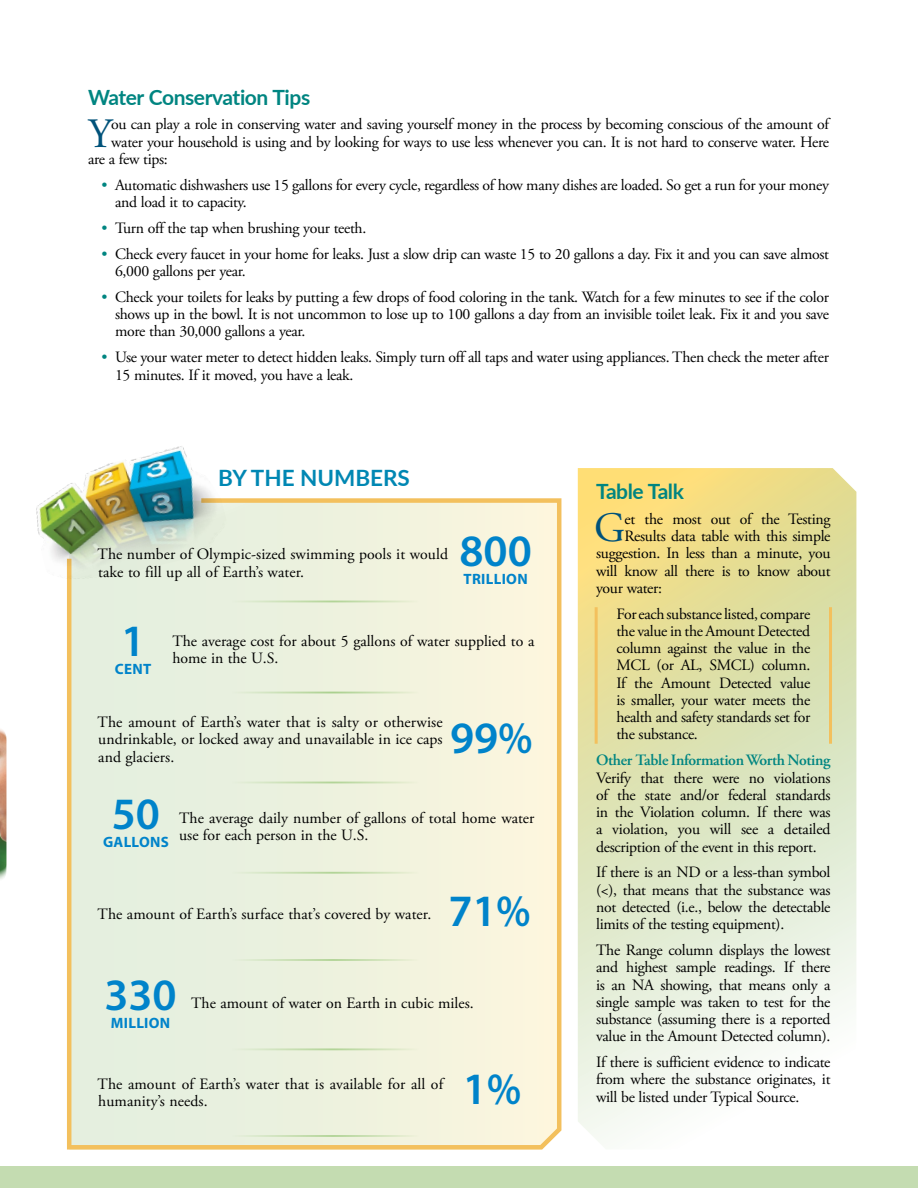
<style>
.page{position:relative;width:918px;height:1188px;background:#fff}
.page>*{position:absolute;margin:0;border:0;box-sizing:border-box;transform-origin:0 0}
.t1{font:600 45px "Myriad Pro";color:#0083ca}
.Initial_Cap{font:41.7px "Adobe Garamond Pro";color:#00527a}
.t2{font:700 22.5px "Lato";color:#0087b3}
.Article_Headline-19{font:700 21px "Lato";letter-spacing:-.02em;color:#008581}
.table_talk{font:15.75px/17.2px "Adobe Garamond Pro";letter-spacing:-.02em;color:#000}
.First_Paragraph{font:15.75px/17.2px "Adobe Garamond Pro";letter-spacing:-.02em;color:#000;text-align:justify}
.First_Paragraph_Text{font:15.75px/17.2px "Adobe Garamond Pro";letter-spacing:.005em;color:#000}
.Initial_Cap-2{font:15.75px "Adobe Garamond Pro";letter-spacing:-.02em;color:#000}
.First_Paragraph-2{font:600 15.75px "Adobe Garamond Pro";letter-spacing:-.025em;color:#008581}
.t3{font:700 15px "Myriad Pro";letter-spacing:.02em;color:#0083ca}
.s1{color:#008581}
</style>
<div class="page">
<div style="left:0;top:1166px;width:918px;height:22px;background:#c4dcb1"></div>
<img style="left:0;top:729px;width:6px;height:150px">
<svg style="left:578px;top:468px;width:278px;height:673px;background:#e7e8bf"></svg>
<hr style="left:595px;top:607px;width:3px;height:137px;background:#f3c05d">
<hr style="left:829px;top:607px;width:3px;height:137px;background:#f3c05d">
<svg style="left:67px;top:498px;width:495px;height:652px;background:#eef0da"></svg>
<img style="left:36px;top:446px;width:194px;height:145px">
<hr style="left:230px;top:601px;width:188px;height:1px;background:#b2d497">
<hr style="left:230px;top:692px;width:188px;height:1px;background:#aad08e">
<hr style="left:230px;top:782px;width:188px;height:1px;background:#b2d497">
<hr style="left:230px;top:872px;width:188px;height:2px;background:#b2d497">
<hr style="left:230px;top:959px;width:188px;height:2px;background:#b2d497">
<hr style="left:230px;top:1048px;width:188px;height:2px;background:#b2d497">
<hr style="left:230px;top:1135px;width:188px;height:2px;background:#b2d497">
<p class="Article_Headline-19" style="left:88px;top:82px;width:224px">Water Conservation Tips</p>
<p class="Initial_Cap" style="left:88px;top:108px;width:25px">Y</p>
<p class="Initial_Cap-2" style="left:111px;top:115px;width:719px">ou can play a role in conserving water and saving yourself money in the process by becoming conscious of the amount of</p>
<p class="Initial_Cap-2" style="left:111px;top:132px;width:719px">water your household is using and by looking for ways to use less whenever you can. It is not hard to conserve water. Here</p>
<p class="Initial_Cap-2" style="left:88px;top:149px;width:81px">are a few tips:</p>
<p class="table_talk" style="left:115px;top:177px;width:715px;text-indent:-14px"><span class="s1">•</span> Automatic dishwashers use 15 gallons for every cycle, regardless of how many dishes are loaded. So get a run for your money and load it to capacity.</p>
<p class="table_talk" style="left:102px;top:220px;width:266px"><span class="s1">•</span> Turn off the tap when brushing your teeth.</p>
<p class="table_talk" style="left:115px;top:246px;width:715px;text-indent:-14px"><span class="s1">•</span> Check every faucet in your home for leaks. Just a slow drip can waste 15 to 20 gallons a day. Fix it and you can save almost<br>6,000 gallons per year.</p>
<p class="table_talk" style="left:115px;top:289px;width:716px;text-align:justify;text-indent:-14px"><span class="s1">•</span> Check your toilets for leaks by putting a few drops of food coloring in the tank. Watch for a few minutes to see if the color shows up in the bowl. It is not uncommon to lose up to 100 gallons a day from an invisible toilet leak. Fix it and you save more than 30,000 gallons a year.</p>
<p class="table_talk" style="left:115px;top:349px;width:715px;text-indent:-14px"><span class="s1">•</span> Use your water meter to detect hidden leaks. Simply turn off all taps and water using appliances. Then check the meter after<br>15 minutes. If it moved, you have a leak.</p>
<p class="t2" style="left:218px;top:461px;width:193px">BY THE NUMBERS</p>
<p class="First_Paragraph_Text" style="left:98px;top:546px;width:352px">The number of Olympic-sized swimming pools it would take to fill up all of Earth’s water.</p>
<p class="t1" style="left:459px;top:523px;width:74px">800</p>
<p class="t3" style="left:464px;top:570px;width:66px">TRILLION</p>
<p class="t1" style="left:121px;top:612px;width:26px">1</p>
<p class="t3" style="left:115px;top:659px;width:38px">CENT</p>
<p class="First_Paragraph_Text" style="left:172px;top:633px;width:364px">The average cost for about 5 gallons of water supplied to a</p>
<p class="First_Paragraph_Text" style="left:172px;top:650px;width:108px">home in the U.S.</p>
<p class="First_Paragraph_Text" style="left:98px;top:714px;width:347px;text-align:justify">The amount of Earth’s water that is salty or otherwise undrinkable, or locked away and unavailable in ice caps and glaciers.</p>
<p class="t1" style="left:450px;top:709px;width:84px">99%</p>
<p class="t1" style="left:112px;top:785px;width:50px">50</p>
<p class="t3" style="left:103px;top:832px;width:67px">GALLONS</p>
<p class="First_Paragraph_Text" style="left:179px;top:810px;width:357px">The average daily number of gallons of total home water</p>
<p class="First_Paragraph_Text" style="left:179px;top:827px;width:191px">use for each person in the U.S.</p>
<p class="First_Paragraph_Text" style="left:98px;top:906px;width:335px">The amount of Earth’s surface that’s covered by water.</p>
<p class="t1" style="left:448px;top:882px;width:84px">71%</p>
<p class="t1" style="left:104px;top:966px;width:74px">330</p>
<p class="t3" style="left:111px;top:1013px;width:61px">MILLION</p>
<p class="First_Paragraph_Text" style="left:191px;top:995px;width:284px">The amount of water on Earth in cubic miles.</p>
<p class="First_Paragraph_Text" style="left:98px;top:1075px;width:347px">The amount of Earth’s water that is available for all of humanity’s needs.</p>
<p class="t1" style="left:463px;top:1060px;width:60px">1%</p>
<p class="Article_Headline-19" style="left:596px;top:476px;width:89px">Table Talk</p>
<p class="Initial_Cap" style="left:594px;top:503px;width:33px">G</p>
<p class="Initial_Cap-2" style="left:625px;top:509px;width:207px">et the most out of the Testing</p>
<p class="Initial_Cap-2" style="left:625px;top:527px;width:207px">Results data table with this simple</p>
<p class="Initial_Cap-2" style="left:596px;top:544px;width:236px">suggestion. In less than a minute, you</p>
<p class="Initial_Cap-2" style="left:596px;top:561px;width:236px">will know all there is to know about</p>
<p class="Initial_Cap-2" style="left:596px;top:578px;width:67px">your water:</p>
<p class="table_talk" style="left:616px;top:606px;width:195px;text-align:justify">For each substance listed, compare the value in the Amount Detected column against the value in the MCL (or AL, SMCL) column.<br>If the Amount Detected value is smaller, your water meets the health and safety standards set for the substance.</p>
<p class="First_Paragraph-2" style="left:596px;top:751px;width:236px">Other Table Information Worth Noting</p>
<p class="First_Paragraph" style="left:596px;top:769px;width:236px">Verify that there were no violations of the state and/or federal standards in the Violation column. If there was a violation, you will see a detailed description of the event in this report.</p>
<p class="First_Paragraph" style="left:596px;top:864px;width:236px">If there is an ND or a less-than symbol (&lt;), that means that the substance was not detected (i.e., below the detectable limits of the testing equipment).</p>
<p class="First_Paragraph" style="left:596px;top:942px;width:236px">The Range column displays the lowest and highest sample readings. If there is an NA showing, that means only a single sample was taken to test for the substance (assuming there is a reported value in the Amount Detected column).</p>
<p class="First_Paragraph" style="left:596px;top:1054px;width:236px">If there is sufficient evidence to indicate from where the substance originates, it will be listed under Typical Source.</p>
</div>
